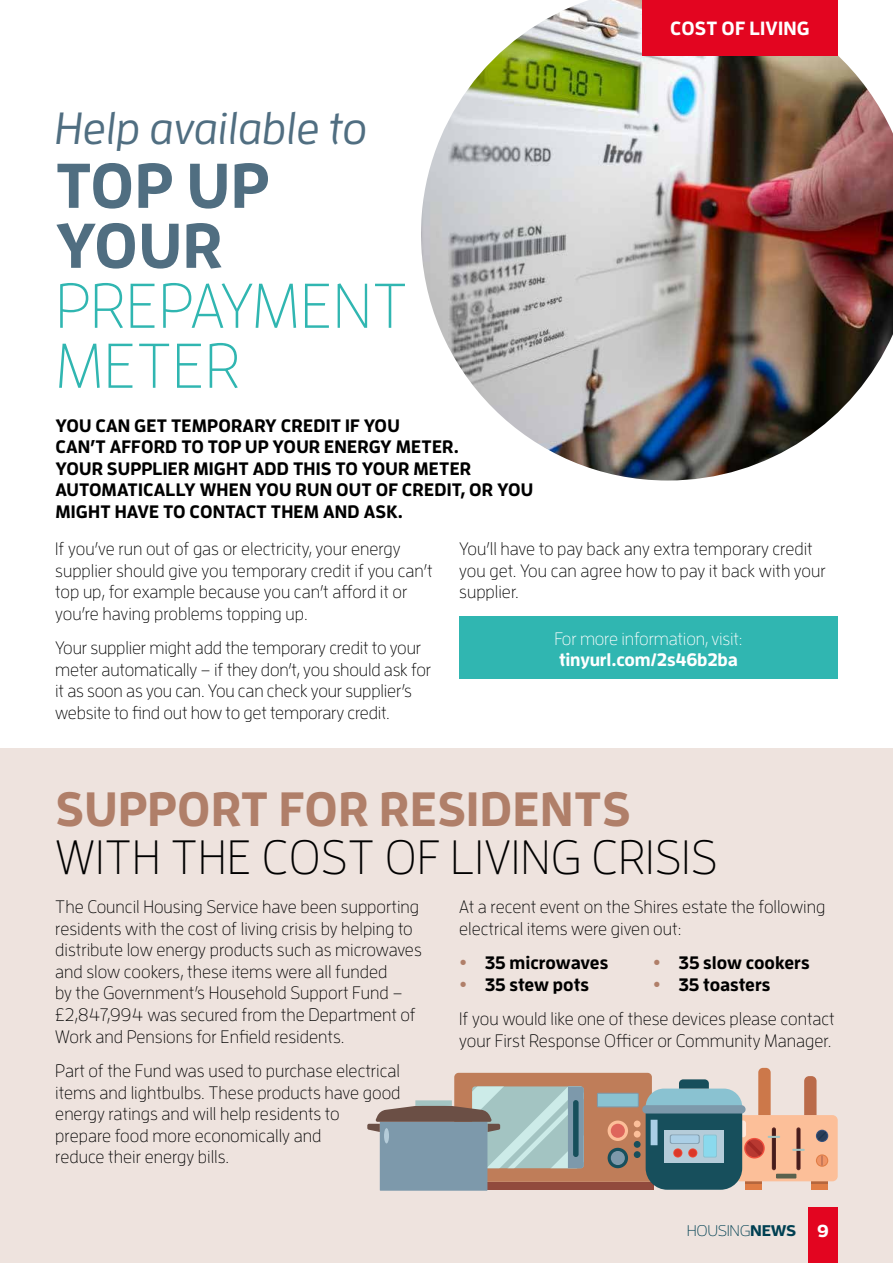
<style>
.page{position:relative;width:893px;height:1263px;background:#fff}
.page>*{position:absolute;margin:0;border:0;box-sizing:border-box;transform-origin:0 0}
.t1{font:300 63px/60px "Enzo OT";letter-spacing:.01em;color:#30b6b1}
.t2{font:700 63px/60px "Enzo OT";letter-spacing:.01em;color:#506e81}
.t3{font:300 48px "Enzo OT";letter-spacing:.01em;color:#000}
.t4{font:700 48px "Enzo OT";letter-spacing:.01em;color:#b07f69}
.t5{font:italic 500 45px "Enzo OT";color:#506e81}
.t6{font:700 19.05px "Enzo OT";letter-spacing:.01em;color:#fff}
.t7{font:300 18px/21.6px "Enzo OT";color:#000}
.t8{font:700 18px/21.6px "Enzo OT";letter-spacing:.01em;color:#000}
.t9{font:300 18px "Enzo OT";letter-spacing:-.01em;color:#fff}
.t10{font:700 18px "Enzo OT";letter-spacing:-.01em;color:#fff}
.t11{font:300 15.45px "Enzo OT";letter-spacing:-.02em;color:#004052;scale:1.1 1}
.s1{font-weight:700}
.s2{font-weight:700;font-size:17.4px;color:#fff}
</style>
<div class="page">
<img style="left:421px;top:0;width:472px;height:480px">
<div style="left:642px;top:0;width:196px;height:55px;background:#e30520"></div>
<div style="left:459px;top:617px;width:379px;height:62px;background:#30b6b1"></div>
<div style="left:0;top:748px;width:893px;height:515px;background:#eee3de"></div>
<svg style="left:804px;top:1076px;width:12px;height:39px"></svg>
<svg style="left:811px;top:1183px;width:16px;height:6px"></svg>
<svg style="left:811px;top:1181px;width:16px;height:2px"></svg>
<div style="left:735px;top:1115px;width:103px;height:66px;background:#fcbf99;border-radius:5px"></div>
<div style="left:796px;top:1127px;width:5px;height:43px;background:#5c2926;border-radius:2px"></div>
<svg style="left:792px;top:1129px;width:13px;height:40px"></svg>
<svg style="left:816px;top:1130px;width:12px;height:12px"></svg>
<svg style="left:817px;top:1131px;width:10px;height:10px"></svg>
<svg style="left:816px;top:1154px;width:12px;height:13px"></svg>
<div style="left:817px;top:1155px;width:10px;height:11px;background:#f09466;border-radius:50%"></div>
<svg style="left:821px;top:1155px;width:2px;height:11px"></svg>
<hr style="left:776px;top:1174px;width:20px;height:4px;background:#59614d">
<svg style="left:367px;top:1068px;width:413px;height:123px"></svg>
<div style="left:664px;top:1130px;width:60px;height:32px;background:#b5ccd9"></div>
<svg style="left:703px;top:1134px;width:14px;height:23px"></svg>
<div style="left:704px;top:1135px;width:12px;height:22px;background:#8ad9ed;border-radius:2px"></div>
<svg style="left:670px;top:1134px;width:30px;height:10px"></svg>
<div style="left:671px;top:1135px;width:28px;height:8px;background:#abcfe6;border-radius:2px"></div>
<svg style="left:673px;top:1148px;width:9px;height:9px"></svg>
<div style="left:674px;top:1149px;width:8px;height:8px;background:#db3829;border-radius:50%"></div>
<svg style="left:688px;top:1148px;width:9px;height:9px"></svg>
<div style="left:689px;top:1149px;width:7px;height:8px;background:#db3829;border-radius:50%"></div>
<div style="left:642px;top:1105px;width:104px;height:8px;background:#7d99ab;border-radius:4px"></div>
<div style="left:651px;top:1120px;width:6px;height:25px;background:#abcfe6"></div>
<div style="left:808px;top:1208px;width:30px;height:55px;background:#e30520"></div>
<h3 class="t5" style="left:55px;top:101px;width:314px">Help available to</h3>
<h1 class="t2" style="left:56px;top:154px;width:215px">TOP UP<br>YOUR</h1>
<h1 class="t1" style="left:56px;top:274px;width:353px">PREPAYMENT<br>METER</h1>
<p class="t8" style="left:55px;top:414px;width:479px">YOU CAN GET TEMPORARY CREDIT IF YOU<br>CAN’T AFFORD TO TOP UP YOUR ENERGY METER.<br>YOUR SUPPLIER MIGHT ADD THIS TO YOUR METER AUTOMATICALLY WHEN YOU RUN OUT OF CREDIT, OR YOU MIGHT HAVE TO CONTACT THEM AND ASK.</p>
<p class="t6" style="left:670px;top:16px;width:141px">COST OF LIVING</p>
<p class="t7" style="left:55px;top:537px;width:379px">If you’ve run out of gas or electricity, your energy supplier should give you temporary credit if you can’t top up, for example because you can’t afford it or you’re having problems topping up.</p>
<p class="t7" style="left:55px;top:637px;width:377px">Your supplier might add the temporary credit to your meter automatically – if they don’t, you should ask for it as soon as you can. You can check your supplier’s website to find out how to get temporary credit.</p>
<p class="t7" style="left:459px;top:537px;width:368px">You’ll have to pay back any extra temporary credit you get. You can agree how to pay it back with your supplier.</p>
<p class="t9" style="left:554px;top:627px;width:190px">For more information, visit:</p>
<p class="t10" style="left:559px;top:648px;width:180px">tinyurl.com/2s46b2ba</p>
<h2 class="t4" style="left:56px;top:779px;width:576px">SUPPORT FOR RESIDENTS</h2>
<h2 class="t3" style="left:56px;top:829px;width:663px">WITH THE COST OF LIVING CRISIS</h2>
<p class="t7" style="left:55px;top:895px;width:368px">The Council Housing Service have been supporting residents with the cost of living crisis by helping to distribute low energy products such as microwaves and slow cookers, these items were all funded<br>by the Government’s Household Support Fund – £2,847,994 was secured from the Department of Work and Pensions for Enfield residents.</p>
<p class="t7" style="left:55px;top:1059px;width:347px">Part of the Fund was used to purchase electrical items and lightbulbs. These products have good energy ratings and will help residents to<br>prepare food more economically and<br>reduce their energy bills.</p>
<p class="t7" style="left:459px;top:895px;width:368px">At a recent event on the Shires estate the following electrical items were given out:</p>
<p class="t8" style="left:485px;top:951px;width:125px">35 microwaves<br>35 stew pots</p>
<p class="t8" style="left:678px;top:951px;width:133px">35 slow cookers<br>35 toasters</p>
<p class="t7" style="left:459px;top:1007px;width:377px">If you would like one of these devices please contact your First Response Officer or Community Manager.</p>
<p class="t11" style="left:687px;top:1221px;width:131px">HOUSING<span class="s1">NEWS</span> <span class="s2">9</span></p>
</div>
